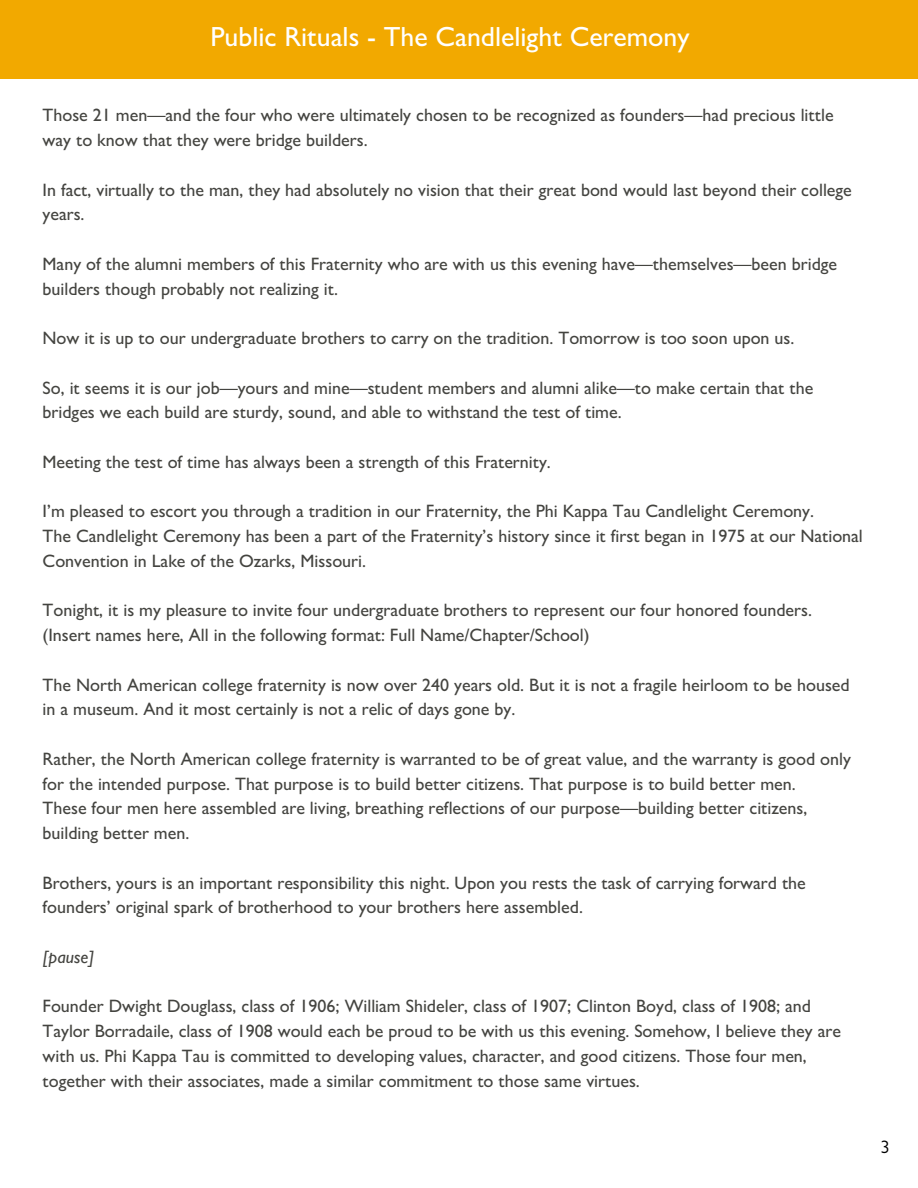
<style>
.page{position:relative;width:918px;height:1188px;background:#fff}
.page>*{position:absolute;margin:0;border:0;box-sizing:border-box;transform-origin:0 0}
.t1{font:500 27.75px "Gill Sans";color:#fff}
.t2{font:500 18px/24.8px "Gill Sans";color:#444440}
.t3{font:italic 500 18px "Gill Sans";color:#444440}
.t4{font:18px "Gill Sans";color:#000}
</style>
<div class="page">
<div style="left:0;top:0;width:918px;height:78px;background:#f2a900"></div>
<p class="t1" style="left:210px;top:27px;width:481px">Public Rituals - The Candlelight Ceremony</p>
<p class="t2" style="left:43px;top:106px;width:793px">Those 21 men—and the four who were ultimately chosen to be recognized as founders—had precious little way to know that they were bridge builders.</p>
<p class="t2" style="left:43px;top:180px;width:811px">In fact, virtually to the man, they had absolutely no vision that their great bond would last beyond their college years.</p>
<p class="t2" style="left:43px;top:254px;width:796px">Many of the alumni members of this Fraternity who are with us this evening have—themselves—been bridge builders though probably not realizing it.</p>
<p class="t2" style="left:43px;top:328px;width:753px">Now it is up to our undergraduate brothers to carry on the tradition. Tomorrow is too soon upon us.</p>
<p class="t2" style="left:43px;top:378px;width:772px">So, it seems it is our job—yours and mine—student members and alumni alike—to make certain that the bridges we each build are sturdy, sound, and able to withstand the test of time.</p>
<p class="t2" style="left:43px;top:452px;width:510px">Meeting the test of time has always been a strength of this Fraternity.</p>
<p class="t2" style="left:43px;top:502px;width:773px">I’m pleased to escort you through a tradition in our Fraternity, the Phi Kappa Tau Candlelight Ceremony.</p>
<p class="t2" style="left:43px;top:526px;width:822px">The Candlelight Ceremony has been a part of the Fraternity’s history since it first began in 1975 at our National<br>Convention in Lake of the Ozarks, Missouri.</p>
<p class="t2" style="left:43px;top:601px;width:771px">Tonight, it is my pleasure to invite four undergraduate brothers to represent our four honored founders.</p>
<p class="t2" style="left:43px;top:625px;width:549px">(Insert names here, All in the following format: Full Name/Chapter/School)</p>
<p class="t2" style="left:43px;top:675px;width:809px">The North American college fraternity is now over 240 years old. But it is not a fragile heirloom to be housed in a museum. And it most certainly is not a relic of days gone by.</p>
<p class="t2" style="left:43px;top:749px;width:810px">Rather, the North American college fraternity is warranted to be of great value, and the warranty is good only for the intended purpose. That purpose is to build better citizens. That purpose is to build better men.</p>
<p class="t2" style="left:43px;top:799px;width:766px">These four men here assembled are living, breathing reflections of our purpose—building better citizens, building better men.</p>
<p class="t2" style="left:43px;top:873px;width:765px">Brothers, yours is an important responsibility this night. Upon you rests the task of carrying forward the founders’ original spark of brotherhood to your brothers here assembled.</p>
<p class="t3" style="left:43px;top:951px;width:53px">[pause]</p>
<p class="t2" style="left:43px;top:997px;width:800px">Founder Dwight Douglass, class of 1906; William Shideler, class of 1907; Clinton Boyd, class of 1908; and Taylor Borradaile, class of 1908 would each be proud to be with us this evening. Somehow, I believe they are with us. Phi Kappa Tau is committed to developing values, character, and good citizens. Those four men, together with their associates, made a similar commitment to those same virtues.</p>
<p class="t4" style="left:881px;top:1141px;width:10px">3</p>
</div>
